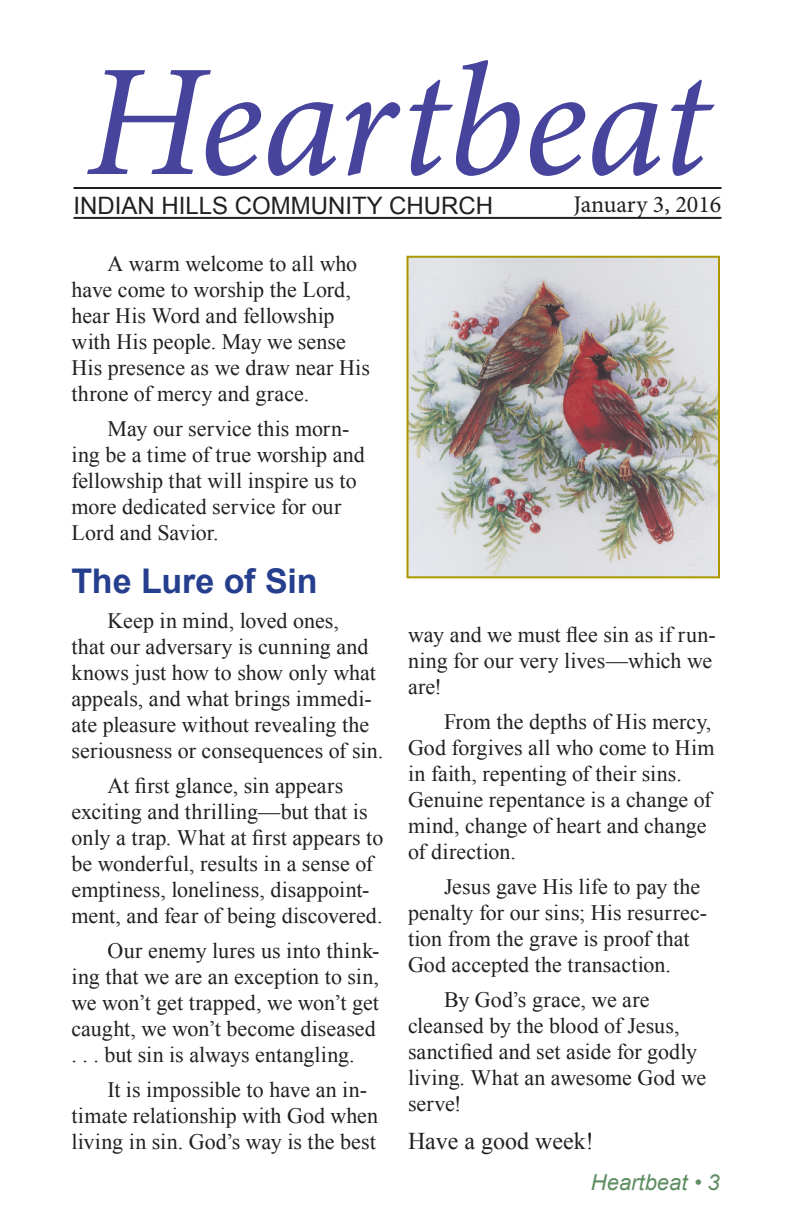
<style>
.page{position:relative;width:792px;height:1224px;background:#fff}
.page>*{position:absolute;margin:0;border:0;box-sizing:border-box;transform-origin:0 0}
.t1{font:italic 160px "Minion Pro";letter-spacing:-.01em;color:#46449c}
.Subhead{font:700 34px "Arial";letter-spacing:-.005em;color:#253f8e}
.t2{font:24px "Arial";color:#231f20}
.t3{font:24px "Times New Roman";color:#231f20}
.t4{font:24px "Minion Pro";color:#231f20}
.Text{font:22px/26px "Times New Roman";color:#231f20}
.t5{font:italic 22px "Arial";color:#608e63}
</style>
<div class="page">
<hr style="left:73px;top:187px;width:648px;height:2px;background:#231f20">
<hr style="left:73px;top:217px;width:648px;height:2px;background:#231f20">
<img style="left:410px;top:259px;width:307px;height:316px">
<div style="left:407px;top:256px;width:313px;height:322px;border:2px solid #ac9601"></div>
<p class="t1" style="left:85px;top:14px;width:626px">Heartbeat</p>
<p class="t2" style="left:73px;top:193px;width:421px">INDIAN HILLS COMMUNITY CHURCH</p>
<p class="t4" style="left:574px;top:188px;width:149px">January 3, 2016</p>
<p class="Text" style="left:71px;top:250px;width:300px;text-indent:36px">A warm welcome to all who have come to worship the Lord, hear His Word and fellowship with His people. May we sense<br>His presence as we draw near His throne of mercy and grace.</p>
<p class="Text" style="left:71px;top:415px;width:295px;text-indent:36px">May our service this morn&shy;ing be a time of true worship and fellowship that will inspire us to more dedicated service for our<br>Lord and Savior.</p>
<p class="Subhead" style="left:71px;top:562px;width:248px">The Lure of Sin</p>
<p class="Text" style="left:71px;top:607px;width:313px;text-indent:36px">Keep in mind, loved ones,<br>that our adversary is cunning and knows just how to show only what appeals, and what brings immedi&shy;ate pleasure without revealing the seriousness or consequences of sin.</p>
<p class="Text" style="left:71px;top:772px;width:313px;text-indent:36px">At first glance, sin appears exciting and thrilling—but that is only a trap. What at first appears to be wonderful, results in a sense of emptiness, loneliness, disappoint&shy;ment, and fear of being discovered.</p>
<p class="Text" style="left:71px;top:937px;width:310px;text-indent:36px">Our enemy lures us into think&shy;ing that we are an exception to sin, we won’t get trapped, we won’t get caught, we won’t become diseased . . . but sin is always entangling.</p>
<p class="Text" style="left:71px;top:1076px;width:308px;text-indent:36px">It is impossible to have an in&shy;timate relationship with God when living in sin. God’s way is the best</p>
<p class="Text" style="left:408px;top:622px;width:309px">way and we must flee sin as if run&shy;ning for our very lives—which we are!</p>
<p class="Text" style="left:408px;top:709px;width:308px;text-indent:36px">From the depths of His mercy,<br>God forgives all who come to Him in faith, repenting of their sins.<br>Genuine repentance is a change of mind, change of heart and change of direction.</p>
<p class="Text" style="left:408px;top:874px;width:301px;text-indent:36px">Jesus gave His life to pay the penalty for our sins; His resurrec&shy;tion from the grave is proof that<br>God accepted the transaction.</p>
<p class="Text" style="left:408px;top:987px;width:300px;text-indent:36px">By God’s grace, we are cleansed by the blood of Jesus, sanctified and set aside for godly living. What an awesome God we serve!</p>
<p class="t3" style="left:408px;top:1125px;width:187px">Have a good week!</p>
<p class="t5" style="left:591px;top:1170px;width:130px">Heartbeat • 3</p>
</div>
